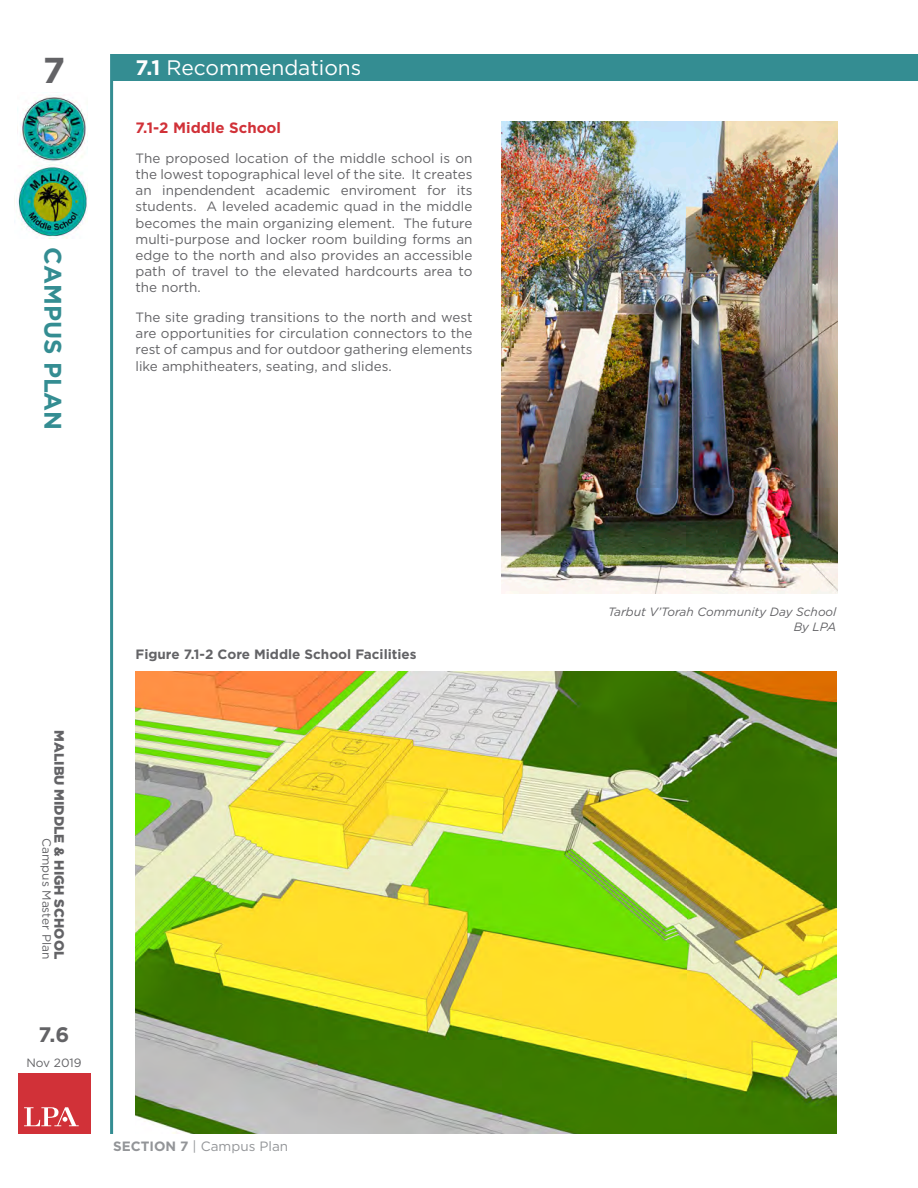
<style>
.page{position:relative;width:918px;height:1188px;background:#fff}
.page>*{position:absolute;margin:0;border:0;box-sizing:border-box;transform-origin:0 0}
.t1{font:700 36px "Gotham";color:#636366}
.t2{font:700 24px "Gotham";color:#348d92}
.t3{font:21px "Gotham";color:#fff}
.t4{font:700 21px "Gotham";color:#636366}
.Header_1_10pt_Red_Bo{font:700 15px "Gotham";color:#d13138}
.General_Text_Edit_9p{font:13.5px/16.2px "Gotham";color:#636366;text-align:justify}
.Caption_9pt_75__Gray{font:700 13.5px "Gotham";color:#636366}
.t5{font:900 13.5px "Gotham";color:#636366}
.t6{font:13.5px "Gotham";color:#939598}
.Caption_Text_8pt_75{font:italic 12px "Gotham";color:#636366}
.t7{font:12px "Gotham";color:#636366}
.s1{font-weight:700}
</style>
<div class="page">
<hr style="left:110px;top:54px;width:3px;height:1080px;background:#348d92">
<div style="left:113px;top:54px;width:805px;height:27px;background:#348d92"></div>
<div style="left:18px;top:1073px;width:72px;height:61px;background:#d13138"></div>
<svg style="left:24px;top:1107px;width:55px;height:19px"></svg>
<img style="left:20px;top:96px;width:66px;height:70px">
<img style="left:14px;top:166px;width:73px;height:72px">
<img style="left:502px;top:121px;width:336px;height:473px">
<img style="left:136px;top:671px;width:700px;height:463px">
<h1 class="t1" style="left:43px;top:46px;width:24px">7</h1>
<h2 class="t2" style="left:69px;top:247px;width:185px;rotate:90deg">CAMPUS PLAN</h2>
<p class="t3" style="left:136px;top:54px;width:227px"><span class="s1">7.1</span> Recommendations</p>
<p class="Header_1_10pt_Red_Bo" style="left:136px;top:118px;width:147px">7.1-2 Middle School</p>
<p class="General_Text_Edit_9p" style="left:136px;top:150px;width:339px">The proposed location of the middle school is on the lowest topographical level of the site. It creates an inpendendent academic enviroment for its students. A leveled academic quad in the middle becomes the main organizing element. The future multi-purpose and locker room building forms an edge to the north and also provides an accessible path of travel to the elevated hardcourts area to the north.</p>
<p class="General_Text_Edit_9p" style="left:136px;top:309px;width:338px">The site grading transitions to the north and west are opportunities for circulation connectors to the rest of campus and for outdoor gathering elements like amphitheaters, seating, and slides.</p>
<p class="t5" style="left:69px;top:730px;width:230px;rotate:90deg">MALIBU MIDDLE &amp; HIGH SCHOOL</p>
<p class="t7" style="left:55px;top:838px;width:123px;rotate:90deg">Campus Master Plan</p>
<h3 class="t4" style="left:39px;top:1021px;width:32px">7.6</h3>
<p class="t7" style="left:26px;top:1055px;width:57px">Nov 2019</p>
<p class="Caption_9pt_75__Gray" style="left:136px;top:645px;width:283px">Figure 7.1-2 Core Middle School Facilities</p>
<p class="t6" style="left:113px;top:1137px;width:177px"><span class="s1">SECTION 7</span> | Campus Plan</p>
<p class="Caption_Text_8pt_75" style="left:608px;top:604px;width:230px">Tarbut V’Torah Community Day School</p>
<p class="Caption_Text_8pt_75" style="left:794px;top:619px;width:44px">By LPA</p>
</div>
